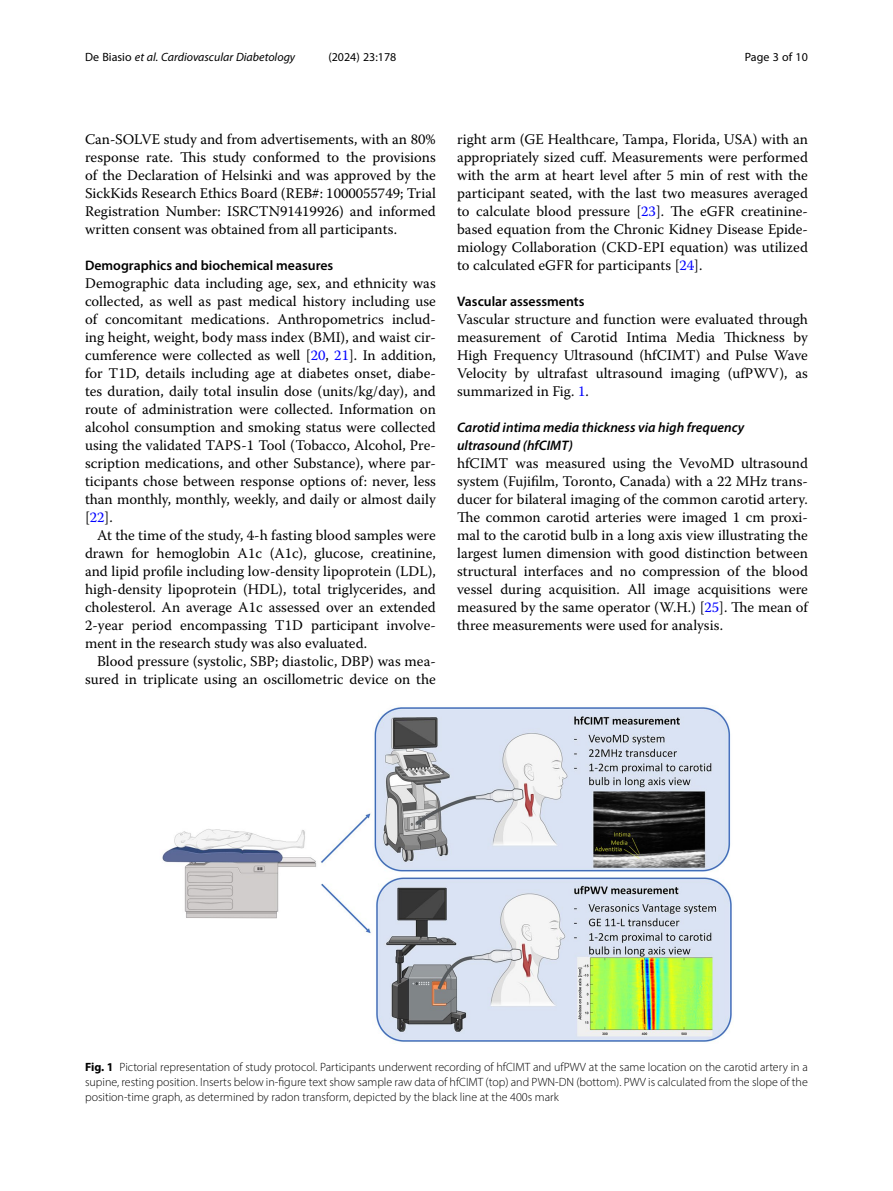
<style>
.page{position:relative;width:893px;height:1191px;background:#fff}
.page>*{position:absolute;margin:0;border:0;box-sizing:border-box;transform-origin:0 0}
.Body_Text{font:14.7px/18px "Warnock Pro";color:#000;text-align:justify}
.Body_Text_Indent{font:14.7px/18px "Warnock Pro";color:#000;text-align:justify}
.Head_3{font:italic 600 13.8px/18px "Myriad Pro";color:#000}
.Head_2{font:600 13.8px "Myriad Pro";color:#000}
.Figure_Caption{font:300 12px/15px "Myriad Pro";color:#000;text-align:justify}
.t1{font:italic 12px "Myriad Pro";color:#000}
.t2{font:12px "Myriad Pro";color:#000}
.s1{font-style:normal}
.s2{color:#00f}
.s3{font-weight:700}
</style>
<div class="page">
<img style="left:162px;top:707px;width:570px;height:335px">
<p class="t1" style="left:85px;top:50px;width:212px"><span class="s1">De Biasio</span> et al. Cardiovascular Diabetology</p>
<p class="t2" style="left:328px;top:50px;width:70px">(2024) 23:178</p>
<p class="t2" style="left:745px;top:50px;width:65px">Page 3 of 10</p>
<p class="Body_Text" style="left:85px;top:130px;width:352px">Can-SOLVE study and from advertisements, with an 80% response rate. This study conformed to the provisions of the Declaration of Helsinki and was approved by the SickKids Research Ethics Board (REB#: 1000055749; Trial Registration Number: ISRCTN91419926) and informed written consent was obtained from all participants.</p>
<p class="Head_2" style="left:85px;top:257px;width:250px">Demographics and biochemical measures</p>
<p class="Body_Text" style="left:85px;top:274px;width:352px">Demographic data including age, sex, and ethnicity was collected, as well as past medical history including use of concomitant medications. Anthropometrics includ&shy;ing height, weight, body mass index (BMI), and waist cir&shy;cumference were collected as well [<span class="s2">20</span>, <span class="s2">21</span>]. In addition, for T1D, details including age at diabetes onset, diabe&shy;tes duration, daily total insulin dose (units/kg/day), and route of administration were collected. Information on alcohol consumption and smoking status were collected using the validated TAPS-1 Tool (Tobacco, Alcohol, Pre&shy;scription medications, and other Substance), where par&shy;ticipants chose between response options of: never, less than monthly, monthly, weekly, and daily or almost daily [<span class="s2">22</span>].</p>
<p class="Body_Text_Indent" style="left:85px;top:526px;width:352px;text-indent:12px">At the time of the study, 4-h fasting blood samples were drawn for hemoglobin A1c (A1c), glucose, creatinine, and lipid profile including low-density lipoprotein (LDL), high-density lipoprotein (HDL), total triglycerides, and cholesterol. An average A1c assessed over an extended 2-year period encompassing T1D participant involve&shy;ment in the research study was also evaluated.</p>
<p class="Body_Text_Indent" style="left:85px;top:652px;width:352px;text-align:right">Blood pressure (systolic, SBP; diastolic, DBP) was mea&shy;sured in triplicate using an oscillometric device on the</p>
<p class="Body_Text_Indent" style="left:457px;top:130px;width:352px">right arm (GE Healthcare, Tampa, Florida, USA) with an appropriately sized cuff. Measurements were performed with the arm at heart level after 5 min of rest with the participant seated, with the last two measures averaged to calculate blood pressure [<span class="s2">23</span>]. The eGFR creatinine&shy;based equation from the Chronic Kidney Disease Epide&shy;miology Collaboration (CKD-EPI equation) was utilized to calculated eGFR for participants [<span class="s2">24</span>].</p>
<p class="Head_2" style="left:457px;top:293px;width:129px">Vascular assessments</p>
<p class="Body_Text" style="left:457px;top:310px;width:352px">Vascular structure and function were evaluated through measurement of Carotid Intima Media Thickness by High Frequency Ultrasound (hfCIMT) and Pulse Wave Velocity by ultrafast ultrasound imaging (ufPWV), as summarized in Fig. <span class="s2">1</span>.</p>
<p class="Head_3" style="left:457px;top:418px;width:289px">Carotid intima media thickness via high frequency ultrasound (hfCIMT)</p>
<p class="Body_Text" style="left:457px;top:454px;width:352px">hfCIMT was measured using the VevoMD ultrasound system (Fujifilm, Toronto, Canada) with a 22 MHz trans&shy;ducer for bilateral imaging of the common carotid artery.<br>The common carotid arteries were imaged 1 cm proxi&shy;mal to the carotid bulb in a long axis view illustrating the largest lumen dimension with good distinction between structural interfaces and no compression of the blood vessel during acquisition. All image acquisitions were measured by the same operator (W.H.) [<span class="s2">25</span>]. The mean of three measurements were used for analysis.</p>
<p class="Figure_Caption" style="left:85px;top:1059px;width:724px"><span class="s3">Fig. 1</span> Pictorial representation of study protocol. Participants underwent recording of hfCIMT and ufPWV at the same location on the carotid artery in a supine, resting position. Inserts below in-figure text show sample raw data of hfCIMT (top) and PWN-DN (bottom). PWV is calculated from the slope of the position-time graph, as determined by radon transform, depicted by the black line at the 400s mark</p>
</div>
